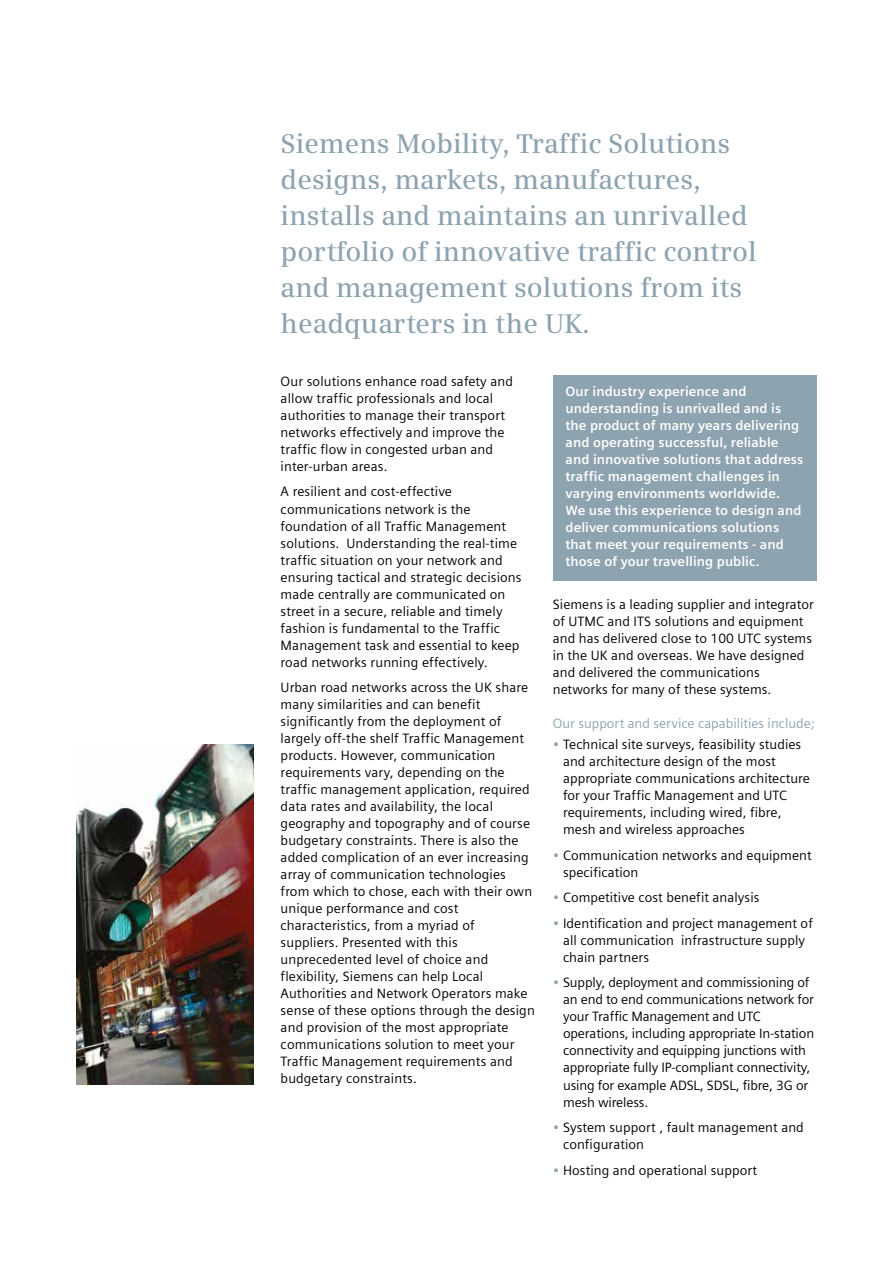
<style>
.page{position:relative;width:893px;height:1263px;background:#fff}
.page>*{position:absolute;margin:0;border:0;box-sizing:border-box;transform-origin:0 0}
.t1{font:600 27px/36px "Siemens Serif";color:#8da3b0}
.t2{font:13.5px/17px "Siemens Sans";letter-spacing:.01em;color:#000}
.t3{font:700 13.5px/17px "Siemens Sans";letter-spacing:.005em;color:#fff}
.t4{font:13.5px/17px "Siemens Sans";letter-spacing:-.01em;color:#000}
.t5{font:13.5px "Siemens Sans";color:#8da3b0}
.s1{color:#8da3b0}
</style>
<div class="page">
<div style="left:553px;top:376px;width:263px;height:205px;background:#8da3b0"></div>
<img style="left:77px;top:744px;width:176px;height:340px">
<h1 class="t1" style="left:281px;top:126px;width:478px">Siemens Mobility, Traffic Solutions designs, markets, manufactures, installs and maintains an unrivalled portfolio of innovative traffic control and management solutions from its headquarters in the UK.</h1>
<p class="t2" style="left:281px;top:373px;width:234px">Our solutions enhance road safety and allow traffic professionals and local authorities to manage their transport networks effectively and improve the traffic flow in congested urban and inter-urban areas.</p>
<p class="t2" style="left:281px;top:483px;width:242px">A resilient and cost-effective communications network is the foundation of all Traffic Management solutions. Understanding the real-time traffic situation on your network and ensuring tactical and strategic decisions made centrally are communicated on street in a secure, reliable and timely fashion is fundamental to the Traffic Management task and essential to keep road networks running effectively.</p>
<p class="t2" style="left:281px;top:679px;width:256px">Urban road networks across the UK share many similarities and can benefit significantly from the deployment of largely off-the shelf Traffic Management products. However, communication requirements vary, depending on the traffic management application, required data rates and availability, the local geography and topography and of course budgetary constraints. There is also the added complication of an ever increasing array of communication technologies from which to chose, each with their own unique performance and cost characteristics, from a myriad of suppliers. Presented with this unprecedented level of choice and flexibility, Siemens can help Local Authorities and Network Operators make sense of these options through the design and provision of the most appropriate communications solution to meet your Traffic Management requirements and budgetary constraints.</p>
<p class="t3" style="left:566px;top:383px;width:239px">Our industry experience and understanding is unrivalled and is the product of many years delivering and operating successful, reliable and innovative solutions that address traffic management challenges in varying environments worldwide.<br>We use this experience to design and deliver communications solutions that meet your requirements - and those of your travelling public.</p>
<p class="t2" style="left:553px;top:596px;width:263px">Siemens is a leading supplier and integrator of UTMC and ITS solutions and equipment and has delivered close to 100 UTC systems in the UK and overseas. We have designed and delivered the communications networks for many of these systems.</p>
<p class="t5" style="left:553px;top:716px;width:263px">Our support and service capabilities include;</p>
<p class="t2" style="left:563px;top:736px;width:248px;text-indent:-10px"><span class="s1">•</span> Technical site surveys, feasibility studies and architecture design of the most appropriate communications architecture for your Traffic Management and UTC requirements, including wired, fibre, mesh and wireless approaches</p>
<p class="t2" style="left:563px;top:847px;width:250px;text-indent:-10px"><span class="s1">•</span> Communication networks and equipment specification</p>
<p class="t2" style="left:553px;top:889px;width:208px"><span class="s1">•</span> Competitive cost benefit analysis</p>
<p class="t2" style="left:563px;top:915px;width:251px;text-indent:-10px"><span class="s1">•</span> Identification and project management of all communication infrastructure supply chain partners</p>
<p class="t4" style="left:563px;top:974px;width:253px;text-indent:-10px"><span class="s1">•</span> Supply, deployment and commissioning of an end to end communications network for your Traffic Management and UTC operations, including appropriate In-station connectivity and equipping junctions with appropriate fully IP-compliant connectivity, using for example ADSL, SDSL, fibre, 3G or mesh wireless.</p>
<p class="t2" style="left:563px;top:1119px;width:242px;text-indent:-10px"><span class="s1">•</span> System support , fault management and configuration</p>
<p class="t2" style="left:553px;top:1161px;width:206px"><span class="s1">•</span> Hosting and operational support</p>
</div>
